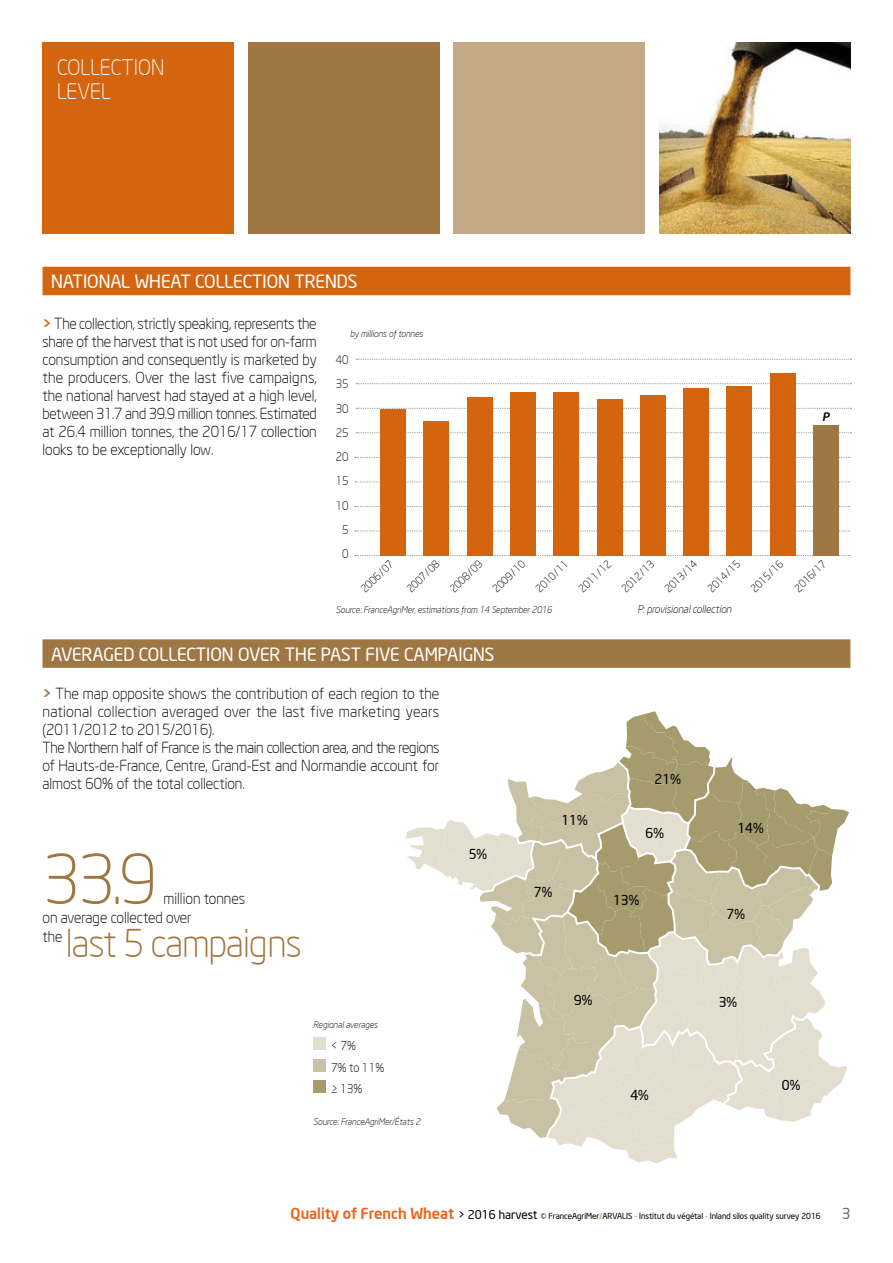
<style>
.page{position:relative;width:893px;height:1263px;background:#fff}
.page>*{position:absolute;margin:0;border:0;box-sizing:border-box;transform-origin:0 0}
.CHIFFRE_CLÉ{font:300 67.5px "Neo Sans Intel";color:#a07642}
.TXT_CHIFFRE_CLÉ{font:300 37.5px "Neo Sans Intel";letter-spacing:-.02em;color:#a07642}
.t1{font:300 21px/24px "Neo Sans Intel";letter-spacing:.01em;color:#fff}
.t2{font:18px "Neo Sans Intel";color:#fff}
.TXT_courant{font:300 15px/18px "Neo Sans Intel";color:#000;text-align:justify}
.TXT_CHIFFRE_CLÉ-2{font:300 15px/19.5px "Neo Sans Intel";color:#000}
.CHIFFRE_CLÉ-2{font:300 15px "Neo Sans Intel";color:#000}
.t3{font:15px "Neo Sans Intel";color:#6e6e6e}
.t4{font:13.5px "Neo Sans Intel";color:#000}
.t5{font:300 12px "Neo Sans Intel";color:#000}
.t6{font:300 11.55px "Neo Sans Intel";color:#000}
.t7{font:italic 500 11.55px "Neo Sans Intel";color:#000}
.t8{font:300 10.5px "Neo Sans Intel";color:#000}
.sources{font:italic 300 10.5px "Neo Sans Intel";color:#000}
.sources-2{font:italic 300 9px "Neo Sans Intel";color:#000}
.t9{font:8.25px "Neo Sans Intel";color:#000}
.s1{font-weight:500;color:#d5640e}
.s2{font-weight:500;color:#a07642}
.s3{font-weight:500;font-size:15px;color:#ec6217}
.s4{font-size:12px}
.s5{font-family:"Neo Sans"}
.s6{color:#ec6217}
</style>
<div class="page">
<svg style="left:406px;top:711px;width:443px;height:452px"></svg>
<div style="left:43px;top:43px;width:191px;height:191px;background:#d5640e"></div>
<div style="left:248px;top:43px;width:191px;height:191px;background:#a07642"></div>
<div style="left:454px;top:43px;width:191px;height:191px;background:#c3a986"></div>
<div style="left:43px;top:267px;width:807px;height:28px;background:#d5640e"></div>
<svg style="left:355px;top:555px;width:495px;height:1px"></svg>
<svg style="left:355px;top:531px;width:495px;height:1px"></svg>
<svg style="left:355px;top:506px;width:495px;height:1px"></svg>
<svg style="left:355px;top:481px;width:495px;height:1px"></svg>
<svg style="left:355px;top:457px;width:495px;height:1px"></svg>
<svg style="left:356px;top:432px;width:495px;height:1px"></svg>
<svg style="left:356px;top:408px;width:495px;height:1px"></svg>
<svg style="left:356px;top:359px;width:495px;height:1px"></svg>
<svg style="left:356px;top:383px;width:495px;height:1px"></svg>
<div style="left:380px;top:409px;width:26px;height:147px;background:#d5640e"></div>
<div style="left:424px;top:422px;width:25px;height:134px;background:#d5640e"></div>
<div style="left:467px;top:397px;width:25px;height:159px;background:#d5640e"></div>
<div style="left:510px;top:392px;width:26px;height:163px;background:#d5640e"></div>
<div style="left:553px;top:392px;width:26px;height:164px;background:#d5640e"></div>
<div style="left:597px;top:399px;width:25px;height:157px;background:#d5640e"></div>
<div style="left:640px;top:395px;width:25px;height:161px;background:#d5640e"></div>
<div style="left:683px;top:389px;width:26px;height:167px;background:#d5640e"></div>
<div style="left:727px;top:386px;width:25px;height:170px;background:#d5640e"></div>
<div style="left:770px;top:374px;width:25px;height:182px;background:#d5640e"></div>
<div style="left:813px;top:425px;width:26px;height:131px;background:#a07642"></div>
<div style="left:43px;top:639px;width:807px;height:29px;background:#a07642"></div>
<div style="left:313px;top:1037px;width:13px;height:13px;background:#e3ded0"></div>
<div style="left:313px;top:1059px;width:13px;height:12px;background:#c8c1a4"></div>
<div style="left:313px;top:1080px;width:13px;height:13px;background:#a59b6d"></div>
<img style="left:659px;top:43px;width:191px;height:191px">
<p class="t1" style="left:57px;top:55px;width:109px">COLLECTION<br>LEVEL</p>
<p class="t2" style="left:51px;top:270px;width:308px">NATIONAL WHEAT COLLECTION TRENDS</p>
<p class="TXT_courant" style="left:43px;top:314px;width:276px"><span class="s1">&gt;</span> The collection, strictly speaking, represents the share of the harvest that is not used for on-farm consumption and consequently is marketed by the producers. Over the last five campaigns, the national harvest had stayed at a high level, between 31.7 and 39.9 million tonnes. Estimated at 26.4 million tonnes, the 2016/17 collection looks to be exceptionally low.</p>
<p class="sources-2" style="left:350px;top:328px;width:74px">by millions of tonnes</p>
<p class="t6" style="left:336px;top:353px;width:14px">40</p>
<p class="t6" style="left:336px;top:377px;width:14px">35</p>
<p class="t6" style="left:336px;top:401px;width:14px">30</p>
<p class="t6" style="left:336px;top:426px;width:14px">25</p>
<p class="t6" style="left:336px;top:450px;width:14px">20</p>
<p class="t6" style="left:336px;top:474px;width:14px">15</p>
<p class="t6" style="left:336px;top:498px;width:14px">10</p>
<p class="t6" style="left:342px;top:523px;width:8px">5</p>
<p class="t6" style="left:342px;top:547px;width:8px">0</p>
<p class="t7" style="left:822px;top:409px;width:9px">P</p>
<p class="t8" style="left:404px;top:586px;width:42px;rotate:-45deg">2007/08</p>
<p class="t8" style="left:447px;top:586px;width:42px;rotate:-45deg">2008/09</p>
<p class="t8" style="left:490px;top:586px;width:42px;rotate:-45deg">2009/10</p>
<p class="t8" style="left:662px;top:586px;width:42px;rotate:-45deg">2013/14</p>
<p class="t8" style="left:576px;top:586px;width:42px;rotate:-45deg">2011/12</p>
<p class="t8" style="left:748px;top:586px;width:42px;rotate:-45deg">2015/16</p>
<p class="t8" style="left:358px;top:586px;width:42px;rotate:-45deg">2006/07</p>
<p class="t8" style="left:619px;top:586px;width:42px;rotate:-45deg">2012/13</p>
<p class="t8" style="left:792px;top:585px;width:41px;rotate:-45deg">2016/17</p>
<p class="t8" style="left:533px;top:586px;width:42px;rotate:-45deg">2010/11</p>
<p class="t8" style="left:705px;top:586px;width:42px;rotate:-45deg">2014/15</p>
<p class="sources-2" style="left:336px;top:604px;width:218px">Source: FranceAgriMer, estimations from 14 September 2016</p>
<p class="sources" style="left:637px;top:603px;width:96px">P: provisional collection</p>
<p class="t2" style="left:51px;top:643px;width:445px">AVERAGED COLLECTION OVER THE PAST FIVE CAMPAIGNS</p>
<p class="TXT_courant" style="left:43px;top:684px;width:398px"><span class="s2">&gt;</span> The map opposite shows the contribution of each region to the national collection averaged over the last five marketing years (2011/2012 to 2015/2016).</p>
<p class="TXT_courant" style="left:43px;top:738px;width:398px">The Northern half of France is the main collection area, and the regions of Hauts-de-France, Centre, Grand-Est and Normandie account for almost 60% of the total collection.</p>
<p class="CHIFFRE_CLÉ" style="left:43px;top:839px;width:115px">33.9</p>
<p class="CHIFFRE_CLÉ-2" style="left:164px;top:889px;width:83px">million tonnes</p>
<p class="TXT_CHIFFRE_CLÉ-2" style="left:43px;top:908px;width:151px">on average collected over the</p>
<p class="TXT_CHIFFRE_CLÉ" style="left:66px;top:921px;width:237px">last 5 campaigns</p>
<p class="sources-2" style="left:313px;top:1019px;width:66px">Regional averages</p>
<p class="t5" style="left:331px;top:1038px;width:26px">&lt; 7%</p>
<p class="t5" style="left:331px;top:1060px;width:55px">7% to 11%</p>
<p class="t5" style="left:331px;top:1082px;width:33px">≥ 13%</p>
<p class="sources-2" style="left:313px;top:1117px;width:109px">Source: FranceAgriMer/États 2</p>
<p class="t4" style="left:469px;top:846px;width:20px">5%</p>
<p class="t4" style="left:561px;top:811px;width:28px">11%</p>
<p class="t4" style="left:534px;top:884px;width:20px">7%</p>
<p class="t4" style="left:655px;top:771px;width:28px">21%</p>
<p class="t4" style="left:646px;top:825px;width:20px">6%</p>
<p class="t4" style="left:613px;top:892px;width:28px">13%</p>
<p class="t4" style="left:574px;top:992px;width:20px">9%</p>
<p class="t4" style="left:630px;top:1086px;width:20px">4%</p>
<p class="t4" style="left:737px;top:819px;width:28px">14%</p>
<p class="t4" style="left:726px;top:906px;width:20px">7%</p>
<p class="t4" style="left:719px;top:994px;width:20px">3%</p>
<p class="t4" style="left:782px;top:1077px;width:20px">0%</p>
<p class="t9" style="left:291px;top:1211px;width:532px"><span class="s3">Quality of French Wheat</span> <span class="s4">&gt; 2016 harvest</span> <span class="s5">©</span> FranceAgriMer<span class="s6">/</span>ARVALIS <span class="s6">-</span> Institut du végétal <span class="s6">-</span> Inland silos quality survey 2016</p>
<p class="t3" style="left:842px;top:1205px;width:10px">3</p>
</div>
